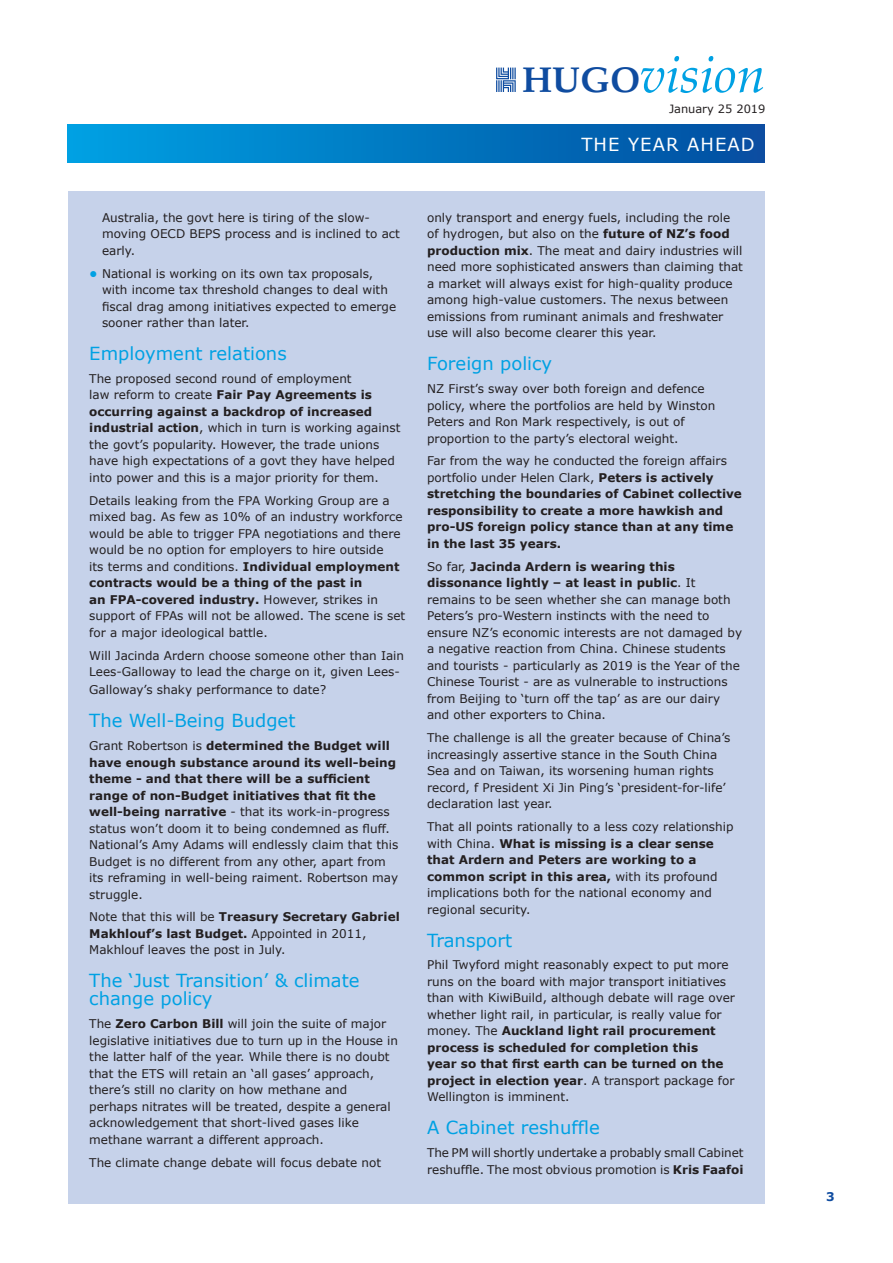
<style>
.page{position:relative;width:893px;height:1263px;background:#fff}
.page>*{position:absolute;margin:0;border:0;box-sizing:border-box;transform-origin:0 0}
.t1{font:italic 51.3px "Palatino";color:#00a1e3}
.t2{font:18px/18px "Verdana";color:#00a1e3}
.t3{font:18px "Verdana";letter-spacing:.06em;color:#fff}
.t4{font:12px/16.5px "Verdana";color:#231f20}
.t5{font:700 12px/16.5px "Verdana";color:#231f20}
.t6{font:700 12px "Verdana";color:#0f4ca0}
.t7{font:11.4px "Verdana";color:#231f20}
.s1{font-weight:700;font-style:normal;font-size:36px;color:#0f4ca0}
.s2{font-weight:700;color:#00a1e3}
.s3{font-weight:700}
.s4{font-weight:400}
</style>
<div class="page">
<svg style="left:496px;top:68px;width:20px;height:24px"></svg>
<div style="left:67px;top:125px;width:698px;height:38px;background:linear-gradient(to right,#00a1e3,#034ea0)"></div>
<div style="left:68px;top:191px;width:697px;height:1012px;background:#c6d2ea"></div>
<h1 class="t1" style="left:522px;top:31px;width:245px"><span class="s1">HUGO</span>vision</h1>
<p class="t7" style="left:669px;top:101px;width:98px">January 25 2019</p>
<h2 class="t3" style="left:581px;top:132px;width:175px">THE YEAR AHEAD</h2>
<p class="t4" style="left:102px;top:209px;width:299px">Australia, the govt here is tiring of the slow&shy;moving OECD BEPS process and is inclined to act early.</p>
<p class="t4" style="left:102px;top:265px;width:296px;text-indent:-13px"><span class="s2">•</span> National is working on its own tax proposals, with income tax threshold changes to deal with fiscal drag among initiatives expected to emerge sooner rather than later.</p>
<h2 class="t2" style="left:89px;top:344px;width:199px">Employment relations</h2>
<p class="t4" style="left:89px;top:370px;width:313px">The proposed second round of employment<br>law reform to create <span class="s3">Fair Pay Agreements is occurring against a backdrop of increased industrial action</span>, which in turn is working against the govt’s popularity. However, the trade unions have high expectations of a govt they have helped into power and this is a major priority for them.</p>
<p class="t4" style="left:89px;top:492px;width:317px">Details leaking from the FPA Working Group are a mixed bag. As few as 10% of an industry workforce would be able to trigger FPA negotiations and there would be no option for employers to hire outside<br>its terms and conditions. <span class="s3">Individual employment contracts would be a thing of the past in<br>an FPA-covered industry.</span> However, strikes in support of FPAs will not be allowed. The scene is set for a major ideological battle.</p>
<p class="t4" style="left:89px;top:647px;width:316px">Will Jacinda Ardern choose someone other than Iain<br>Lees-Galloway to lead the charge on it, given Lees-</p>
<p class="t4" style="left:89px;top:681px;width:238px">Galloway’s shaky performance to date?</p>
<h2 class="t2" style="left:89px;top:711px;width:208px">The Well-Being Budget</h2>
<p class="t4" style="left:89px;top:737px;width:310px">Grant Robertson is <span class="s3">determined the Budget will have enough substance around its well-being theme - and that there will be a sufficient range of non-Budget initiatives that fit the well-being narrative</span> - that its work-in-progress status won’t doom it to being condemned as fluff.<br>National’s Amy Adams will endlessly claim that this Budget is no different from any other, apart from its reframing in well-being raiment. Robertson may struggle.</p>
<p class="t4" style="left:89px;top:909px;width:312px">Note that this will be <span class="s3">Treasury Secretary Gabriel<br>Makhlouf’s last Budget.</span> Appointed in 2011,<br>Makhlouf leaves the post in July.</p>
<h2 class="t2" style="left:89px;top:971px;width:272px">The ‘Just Transition’ &amp; climate change policy</h2>
<p class="t4" style="left:89px;top:1015px;width:310px">The <span class="s3">Zero Carbon Bill</span> will join the suite of major legislative initiatives due to turn up in the House in the latter half of the year. While there is no doubt that the ETS will retain an ‘all gases’ approach, there’s still no clarity on how methane and perhaps nitrates will be treated, despite a general acknowledgement that short-lived gases like methane warrant a different approach.</p>
<p class="t4" style="left:89px;top:1154px;width:293px">The climate change debate will focus debate not</p>
<p class="t4" style="left:427px;top:209px;width:317px">only transport and energy fuels, including the role of hydrogen, but also on the <span class="s3">future of NZ’s food production mix</span>. The meat and dairy industries will need more sophisticated answers than claiming that a market will always exist for high-quality produce among high-value customers. The nexus between emissions from ruminant animals and freshwater use will also become clearer this year.</p>
<h2 class="t2" style="left:427px;top:354px;width:127px">Foreign policy</h2>
<p class="t4" style="left:427px;top:380px;width:290px">NZ First’s sway over both foreign and defence policy, where the portfolios are held by Winston Peters and Ron Mark respectively, is out of proportion to the party’s electoral weight.</p>
<p class="t5" style="left:427px;top:453px;width:316px"><span class="s4">Far from the way he conducted the foreign affairs portfolio under Helen Clark,</span> Peters is actively stretching the boundaries of Cabinet collective responsibility to create a more hawkish and pro-US foreign policy stance than at any time in the last 35 years.</p>
<p class="t4" style="left:427px;top:558px;width:316px">So far, <span class="s3">Jacinda Ardern is wearing this dissonance lightly – at least in public</span>. It remains to be seen whether she can manage both Peters’s pro-Western instincts with the need to ensure NZ’s economic interests are not damaged by a negative reaction from China. Chinese students and tourists - particularly as 2019 is the Year of the Chinese Tourist - are as vulnerable to instructions from Beijing to ‘turn off the tap’ as are our dairy and other exporters to China.</p>
<p class="t4" style="left:427px;top:729px;width:305px">The challenge is all the greater because of China’s increasingly assertive stance in the South China Sea and on Taiwan, its worsening human rights record, f President Xi Jin Ping’s ‘president-for-life’ declaration last year.</p>
<p class="t4" style="left:427px;top:818px;width:308px">That all points rationally to a less cozy relationship with China. <span class="s3">What is missing is a clear sense that Ardern and Peters are working to a common script in this area,</span> with its profound implications both for the national economy and regional security.</p>
<h2 class="t2" style="left:427px;top:931px;width:87px">Transport</h2>
<p class="t4" style="left:427px;top:957px;width:309px">Phil Twyford might reasonably expect to put more runs on the board with major transport initiatives than with KiwiBuild, although debate will rage over whether light rail, in particular, is really value for money. The <span class="s3">Auckland light rail procurement process is scheduled for completion this<br>year so that first earth can be turned on the project in election year</span>. A transport package for Wellington is imminent.</p>
<h2 class="t2" style="left:427px;top:1118px;width:174px">A Cabinet reshuffle</h2>
<p class="t4" style="left:427px;top:1144px;width:318px">The PM will shortly undertake a probably small Cabinet reshuffle. The most obvious promotion is <span class="s3">Kris Faafoi</span></p>
<p class="t6" style="left:826px;top:1188px;width:10px">3</p>
</div>
